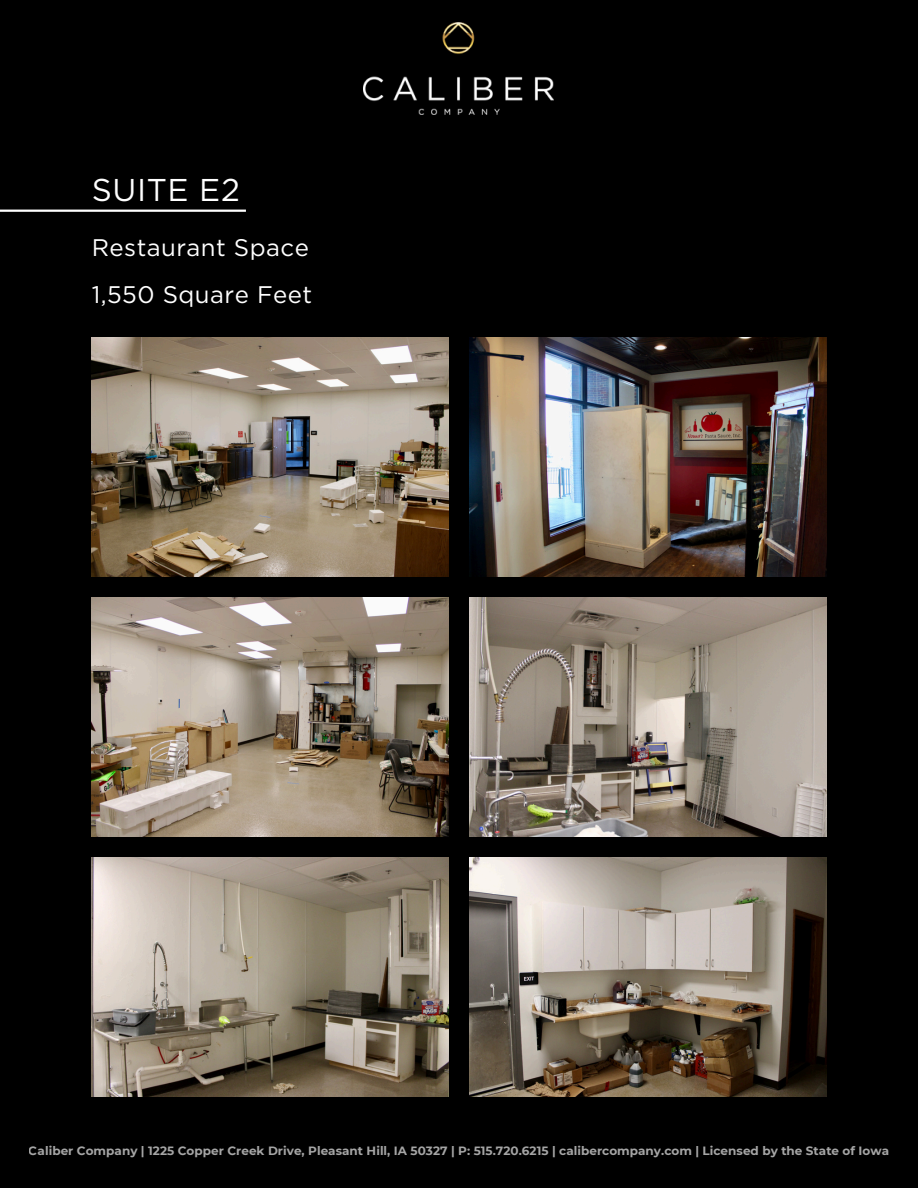
<style>
.page{position:relative;width:918px;height:1188px;background:#000}
.page>*{position:absolute;margin:0;border:0;box-sizing:border-box;transform-origin:0 0}
.t1{font:31.5px "Gotham";letter-spacing:.02em;color:#fff}
.t2{font:24px/47.2px "Gotham";letter-spacing:.02em;color:#fff}
.t3{font:700 12px "Montserrat";letter-spacing:.005em;color:#fff}
</style>
<div class="page">
<img style="left:364px;top:22px;width:190px;height:93px">
<img style="left:470px;top:338px;width:356px;height:238px">
<img style="left:92px;top:858px;width:356px;height:238px">
<img style="left:470px;top:598px;width:356px;height:238px">
<img style="left:470px;top:858px;width:356px;height:238px">
<img style="left:92px;top:338px;width:356px;height:238px">
<img style="left:92px;top:598px;width:356px;height:238px">
<hr style="left:0;top:210px;width:246px;height:2px;background:#fff">
<p class="t1" style="left:92px;top:170px;width:150px">SUITE E2</p>
<h1 class="t2" style="left:92px;top:224px;width:222px">Restaurant Space<br>1,550 Square Feet</h1>
<p class="t3" style="left:29px;top:1144px;width:862px">Caliber Company | 1225 Copper Creek Drive, Pleasant Hill, IA 50327 | P: 515.720.6215 | calibercompany.com | Licensed by the State of Iowa</p>
</div>
